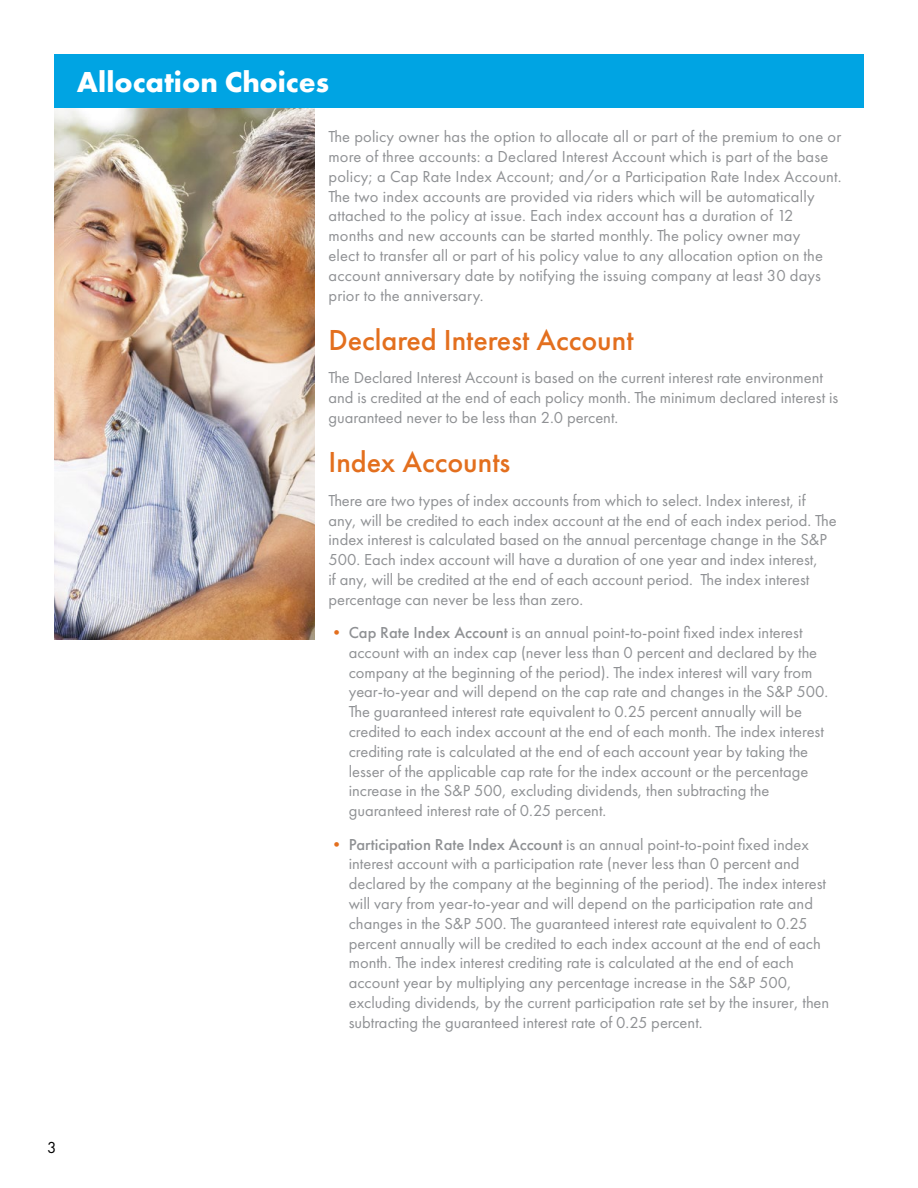
<style>
.page{position:relative;width:918px;height:1188px;background:#fff}
.page>*{position:absolute;margin:0;border:0;box-sizing:border-box;transform-origin:0 0}
.t1{font:500 30px "Futura PT";color:#e36f1e}
.t2{font:700 30px "Futura PT";color:#fff}
.t3{font:16.5px/19.8px "Futura PT";color:#8f9194}
.t4{font:16.5px "Futura PT";color:#000}
.s1{color:#e36f1e}
.s2{font-weight:500}
</style>
<div class="page">
<img style="left:54px;top:108px;width:261px;height:532px">
<div style="left:54px;top:54px;width:810px;height:54px;background:#00a4e3"></div>
<h1 class="t2" style="left:77px;top:63px;width:254px">Allocation Choices</h1>
<p class="t3" style="left:328px;top:127px;width:515px">The policy owner has the option to allocate all or part of the premium to one or more of three accounts: a Declared Interest Account which is part of the base policy; a Cap Rate Index Account; and/or a Participation Rate Index Account.<br>The two index accounts are provided via riders which will be automatically attached to the policy at issue. Each index account has a duration of 12 months and new accounts can be started monthly. The policy owner may<br>elect to transfer all or part of his policy value to any allocation option on the account anniversary date by notifying the issuing company at least 30 days prior to the anniversary.</p>
<h1 class="t1" style="left:328px;top:322px;width:307px">Declared Interest Account</h1>
<p class="t3" style="left:328px;top:368px;width:511px">The Declared Interest Account is based on the current interest rate environment and is credited at the end of each policy month. The minimum declared interest is guaranteed never to be less than 2.0 percent.</p>
<h1 class="t1" style="left:328px;top:444px;width:183px">Index Accounts</h1>
<p class="t3" style="left:328px;top:490px;width:510px">There are two types of index accounts from which to select. Index interest, if any, will be credited to each index account at the end of each index period. The index interest is calculated based on the annual percentage change in the S&amp;P 500. Each index account will have a duration of one year and index interest,<br>if any, will be credited at the end of each account period. The index interest percentage can never be less than zero.</p>
<p class="t3" style="left:349px;top:623px;width:481px;text-indent:-20px"><span class="s1">•</span> <span class="s2">Cap Rate Index Account</span> is an annual point-to-point fixed index interest account with an index cap (never less than 0 percent and declared by the company at the beginning of the period). The index interest will vary from year-to-year and will depend on the cap rate and changes in the S&amp;P 500.<br>The guaranteed interest rate equivalent to 0.25 percent annually will be credited to each index account at the end of each month. The index interest crediting rate is calculated at the end of each account year by taking the lesser of the applicable cap rate for the index account or the percentage increase in the S&amp;P 500, excluding dividends, then subtracting the guaranteed interest rate of 0.25 percent.</p>
<p class="t3" style="left:349px;top:834px;width:482px;text-indent:-20px"><span class="s1">•</span> <span class="s2">Participation Rate Index Account</span> is an annual point-to-point fixed index interest account with a participation rate (never less than 0 percent and declared by the company at the beginning of the period). The index interest will vary from year-to-year and will depend on the participation rate and changes in the S&amp;P 500. The guaranteed interest rate equivalent to 0.25 percent annually will be credited to each index account at the end of each month. The index interest crediting rate is calculated at the end of each account year by multiplying any percentage increase in the S&amp;P 500, excluding dividends, by the current participation rate set by the insurer, then subtracting the guaranteed interest rate of 0.25 percent.</p>
<p class="t4" style="left:47px;top:1138px;width:11px">3</p>
</div>
